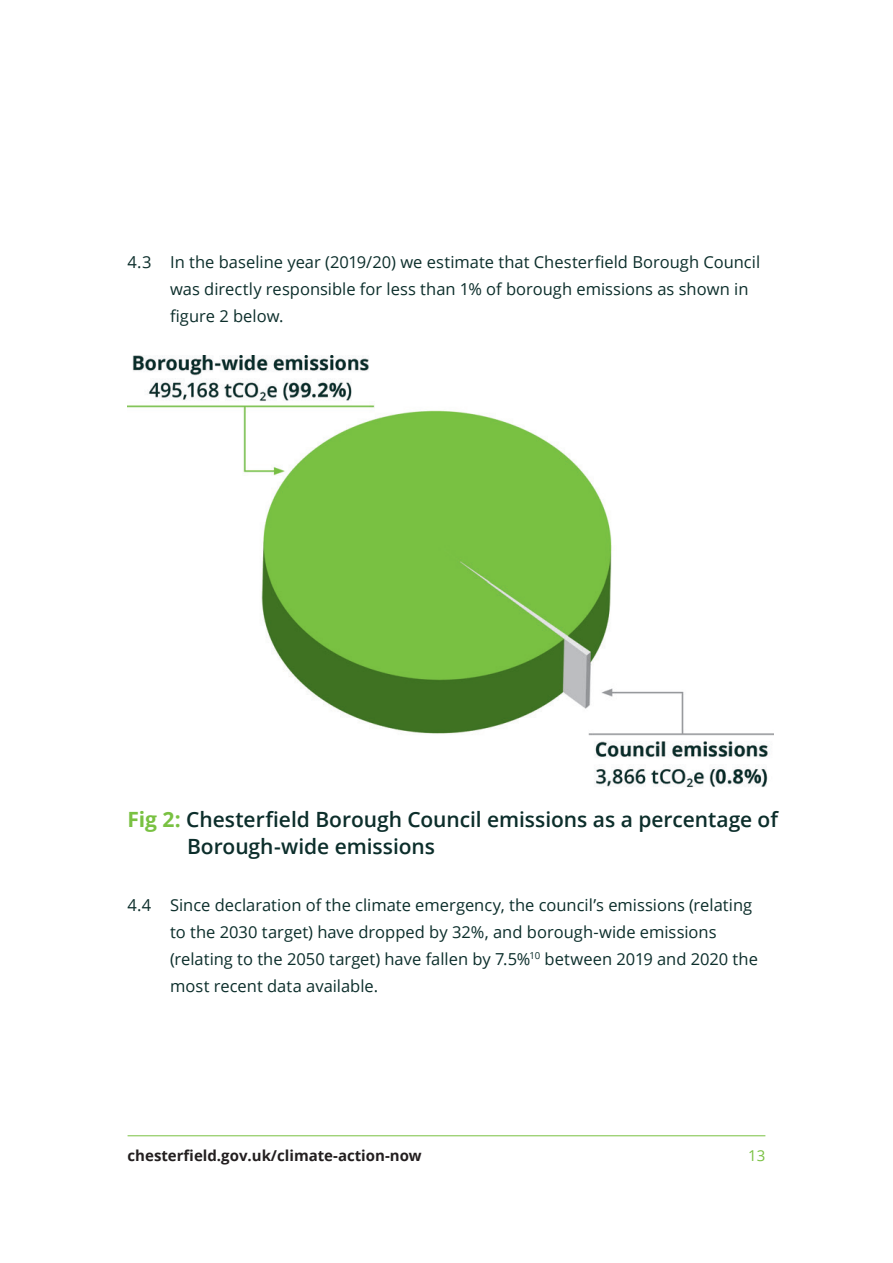
<style>
.page{position:relative;width:893px;height:1263px;background:#fff}
.page>*{position:absolute;margin:0;border:0;box-sizing:border-box;transform-origin:0 0}
.Body_text{font:600 21px/27px "Open Sans";letter-spacing:-.005em;color:#0c2e2b}
.No__para{font:16.5px/27px "Open Sans";color:#0c2e2b}
.t1{font:700 15px "Open Sans";color:#231f20}
.t2{font:15px "Open Sans";color:#79c142}
.s1{font-weight:700;color:#79c142}
</style>
<div class="page">
<hr style="left:128px;top:1135px;width:637px;height:1px;background:#79c142">
<img style="left:128px;top:355px;width:646px;height:433px">
<p class="No__para" style="left:170px;top:248px;width:592px;text-indent:-43px">4.3 In the baseline year (2019/20) we estimate that Chesterfield Borough Council was directly responsible for less than 1% of borough emissions as shown in figure 2 below.</p>
<p class="Body_text" style="left:187px;top:805px;width:592px;text-indent:-59px"><span class="s1">Fig 2:</span> Chesterfield Borough Council emissions as a percentage of<br>Borough-wide emissions</p>
<p class="No__para" style="left:170px;top:891px;width:589px;text-indent:-43px">4.4 Since declaration of the climate emergency, the council’s emissions (relating to the 2030 target) have dropped by 32%, and borough-wide emissions (relating to the 2050 target) have fallen by 7.5%<sup>10</sup> between 2019 and 2020 the most recent data available.</p>
<p class="t1" style="left:128px;top:1145px;width:296px">chesterfield.gov.uk/climate-action-now</p>
<p class="t2" style="left:748px;top:1145px;width:19px">13</p>
</div>
